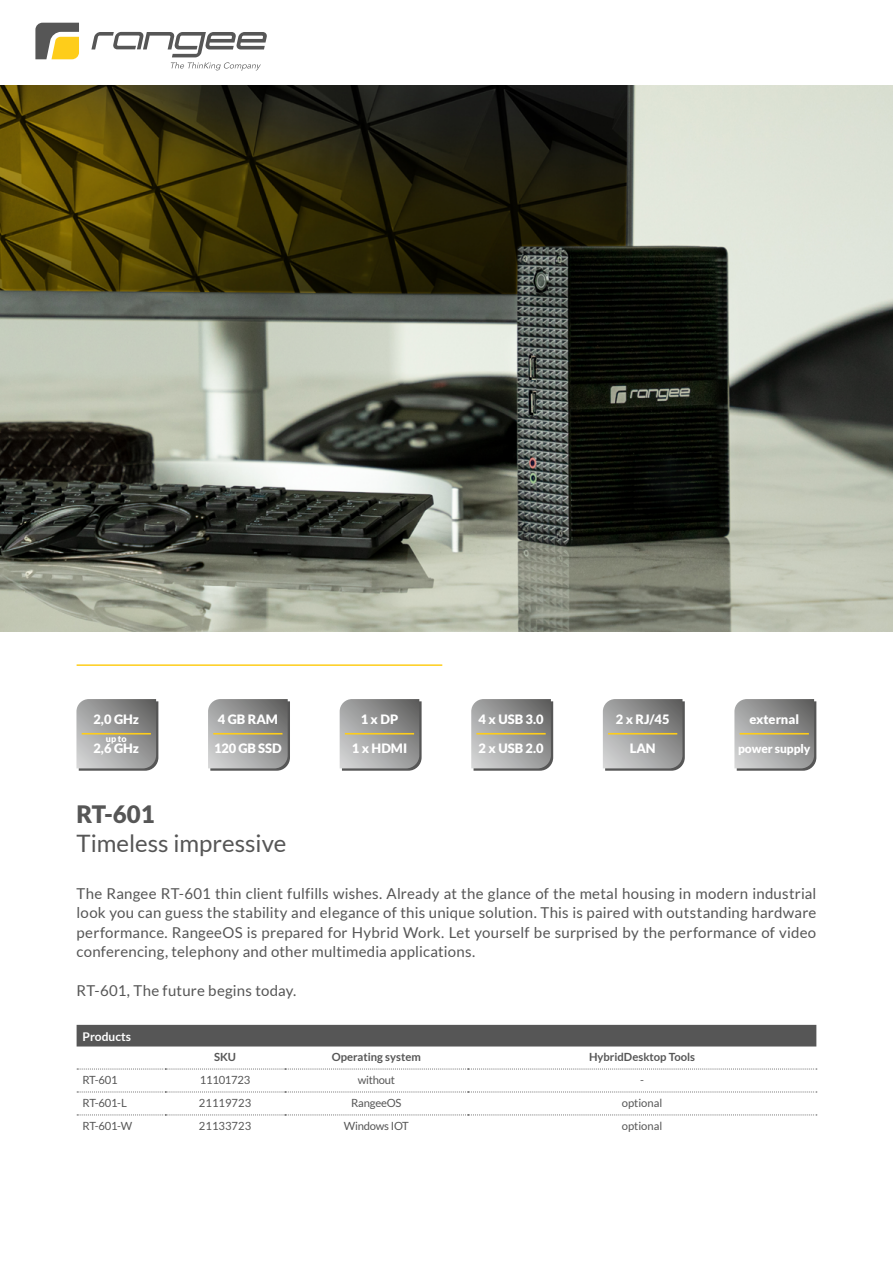
<style>
.page{position:relative;width:893px;height:1263px;background:#fff}
.page>*{position:absolute;margin:0;border:0;box-sizing:border-box;transform-origin:0 0}
.t1{font:24px "Lato";color:#565656}
.t2{font:900 24px "Lato";color:#565656}
.t3{font:15px/19.5px "Lato";letter-spacing:.015em;color:#565656;text-align:justify}
.t4{font:900 12.9px "Lato";color:#fff}
.t5{font:900 12px "Lato";letter-spacing:-.01em;color:#fff}
.t6{font:700 12px "Lato";color:#fff}
.t7{font:11.25px "Lato";letter-spacing:-.02em;color:#565656}
.t8{font:700 11.25px "Lato";color:#565656}
.t9{font:11.25px "Lato";color:#565656}
.t10{font:900 9px "Lato";color:#fff}
</style>
<div class="page">
<svg style="left:35px;top:23px;width:44px;height:36px;background:#ac9b5e"></svg>
<svg style="left:91px;top:32px;width:176px;height:39px"></svg>
<hr style="left:77px;top:664px;width:365px;height:2px;background:#fecd1a">
<svg style="left:340px;top:699px;width:82px;height:72px;background:#9a9a99"></svg>
<hr style="left:345px;top:733px;width:69px;height:1px;background:#fecd1a">
<svg style="left:208px;top:699px;width:82px;height:72px;background:#9a9a99"></svg>
<hr style="left:213px;top:733px;width:69px;height:1px;background:#fecd1a">
<svg style="left:734px;top:699px;width:82px;height:72px;background:#9b9b9a"></svg>
<hr style="left:740px;top:733px;width:69px;height:1px;background:#fecd1a">
<svg style="left:603px;top:699px;width:82px;height:72px;background:#9a9a99"></svg>
<hr style="left:608px;top:733px;width:69px;height:1px;background:#fecd1a">
<svg style="left:471px;top:699px;width:82px;height:72px;background:#9a9b99"></svg>
<hr style="left:476px;top:733px;width:70px;height:1px;background:#fecd1a">
<div style="left:77px;top:1025px;width:739px;height:21px;background:#565656"></div>
<svg style="left:77px;top:1068px;width:740px;height:1px"></svg>
<svg style="left:77px;top:1091px;width:740px;height:1px"></svg>
<svg style="left:77px;top:1114px;width:740px;height:1px"></svg>
<svg style="left:76px;top:699px;width:82px;height:72px;background:#9b9b9a"></svg>
<hr style="left:82px;top:733px;width:69px;height:1px;background:#fecd1a">
<img style="left:0;top:85px;width:893px;height:546px">
<p class="t4" style="left:94px;top:712px;width:47px">2,0 GHz</p>
<p class="t4" style="left:94px;top:741px;width:47px">2,6 GHz</p>
<p class="t10" style="left:106px;top:733px;width:22px">up to</p>
<p class="t4" style="left:218px;top:712px;width:62px">4 GB RAM</p>
<p class="t4" style="left:214px;top:741px;width:69px">120 GB SSD</p>
<p class="t4" style="left:361px;top:712px;width:39px">1 x DP</p>
<p class="t4" style="left:352px;top:741px;width:57px">1 x HDMI</p>
<p class="t4" style="left:478px;top:712px;width:67px">4 x USB 3.0</p>
<p class="t4" style="left:478px;top:741px;width:67px">2 x USB 2.0</p>
<p class="t4" style="left:616px;top:712px;width:55px">2 x RJ/45</p>
<p class="t4" style="left:630px;top:741px;width:27px">LAN</p>
<p class="t4" style="left:749px;top:712px;width:51px">external</p>
<p class="t5" style="left:738px;top:741px;width:74px">power supply</p>
<h1 class="t2" style="left:77px;top:800px;width:80px">RT-601</h1>
<h1 class="t1" style="left:77px;top:830px;width:211px">Timeless impressive</h1>
<p class="t3" style="left:77px;top:883px;width:741px">The Rangee RT-601 thin client fulfills wishes. Already at the glance of the metal housing in modern industrial look you can guess the stability and elegance of this unique solution. This is paired with outstanding hardware performance. RangeeOS is prepared for Hybrid Work. Let yourself be surprised by the performance of video conferencing, telephony and other multimedia applications.</p>
<p class="t3" style="left:77px;top:981px;width:221px">RT-601, The future begins today.</p>
<p class="t6" style="left:83px;top:1029px;width:50px">Products</p>
<p class="t8" style="left:214px;top:1050px;width:24px">SKU</p>
<p class="t8" style="left:332px;top:1050px;width:91px">Operating system</p>
<p class="t8" style="left:589px;top:1050px;width:108px">HybridDesktop Tools</p>
<p class="t7" style="left:83px;top:1074px;width:36px">RT-601</p>
<p class="t7" style="left:200px;top:1074px;width:52px">11101723</p>
<p class="t7" style="left:358px;top:1074px;width:39px">without</p>
<p class="t7" style="left:640px;top:1074px;width:5px">-</p>
<p class="t7" style="left:83px;top:1097px;width:46px">RT-601-L</p>
<p class="t9" style="left:199px;top:1097px;width:54px">21119723</p>
<p class="t7" style="left:351px;top:1097px;width:52px">RangeeOS</p>
<p class="t9" style="left:622px;top:1097px;width:42px">optional</p>
<p class="t7" style="left:83px;top:1120px;width:51px">RT-601-W</p>
<p class="t9" style="left:199px;top:1120px;width:54px">21133723</p>
<p class="t7" style="left:344px;top:1120px;width:67px">Windows IOT</p>
<p class="t9" style="left:622px;top:1120px;width:42px">optional</p>
</div>
